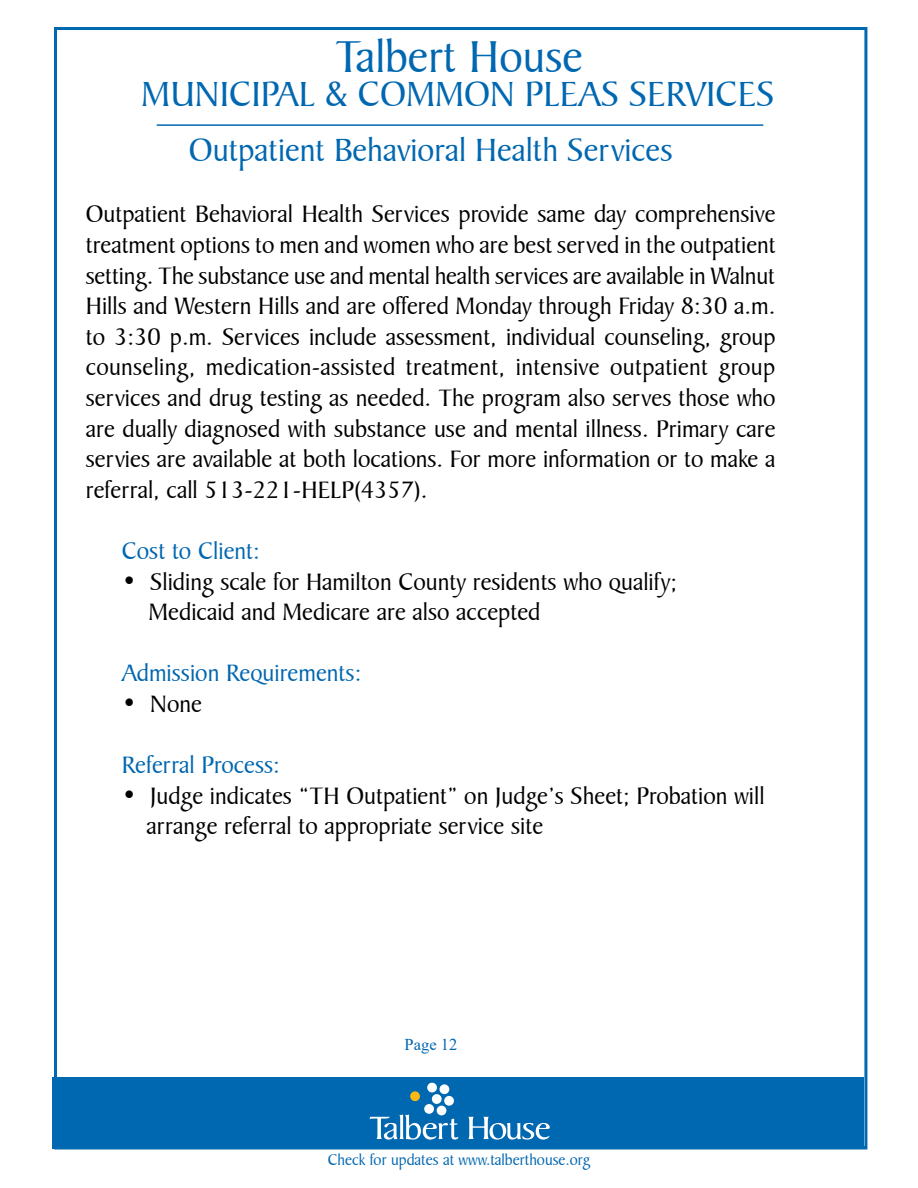
<style>
.page{position:relative;width:918px;height:1188px;background:#fff}
.page>*{position:absolute;margin:0;border:0;box-sizing:border-box;transform-origin:0 0}
.t1{font:48px "Baker Signet BT";color:#0067b1}
.t2{font:37.5px "Baker Signet BT";color:#0067b1}
.t3{font:34.5px "Baker Signet BT";color:#0067b1}
.t4{font:25.5px/30.6px "Baker Signet BT";color:#000}
.t5{font:25.5px "Baker Signet BT";color:#0067b1}
.t6{font:16.5px "Baker Signet BT";color:#0067b1}
.t7{font:16.5px "Times New Roman";color:#0067b1}
</style>
<div class="page">
<div style="left:53px;top:1077px;width:811px;height:72px;background:#0067b1"></div>
<hr style="left:157px;top:124px;width:606px;height:2px;background:#0067b1">
<svg style="left:468px;top:1117px;width:82px;height:23px"></svg>
<div style="left:444px;top:1096px;width:10px;height:10px;background:#fff;border-radius:50%"></div>
<div style="left:440px;top:1084px;width:9px;height:10px;background:#fff;border-radius:50%"></div>
<div style="left:437px;top:1106px;width:9px;height:9px;background:#fff;border-radius:50%"></div>
<div style="left:432px;top:1094px;width:10px;height:10px;background:#fff;border-radius:50%"></div>
<div style="left:427px;top:1083px;width:10px;height:9px;background:#fff;border-radius:50%"></div>
<div style="left:424px;top:1104px;width:10px;height:10px;background:#fff;border-radius:50%"></div>
<div style="left:410px;top:1091px;width:10px;height:10px;background:#fdb913;border-radius:50%"></div>
<svg style="left:369px;top:1115px;width:89px;height:25px"></svg>
<h1 class="t1" style="left:335px;top:28px;width:249px">Talbert House</h1>
<h2 class="t2" style="left:141px;top:71px;width:635px">MUNICIPAL &amp; COMMON PLEAS SERVICES</h2>
<h3 class="t3" style="left:189px;top:130px;width:485px">Outpatient Behavioral Health Services</h3>
<p class="t4" style="left:86px;top:199px;width:692px;text-align:justify">Outpatient Behavioral Health Services provide same day comprehensive treatment options to men and women who are best served in the outpatient setting. The substance use and mental health services are available in Walnut Hills and Western Hills and are offered Monday through Friday 8:30 a.m. to 3:30 p.m. Services include assessment, individual counseling, group counseling, medication-assisted treatment, intensive outpatient group services and drug testing as needed. The program also serves those who are dually diagnosed with substance use and mental illness. Primary care servies are available at both locations. For more information or to make a referral, call 513-221-HELP(4357).</p>
<p class="t5" style="left:122px;top:536px;width:140px">Cost to Client:</p>
<p class="t4" style="left:149px;top:566px;width:530px;text-indent:-27px">• Sliding scale for Hamilton County residents who qualify;<br>Medicaid and Medicare are also accepted</p>
<p class="t5" style="left:122px;top:658px;width:241px">Admission Requirements:</p>
<p class="t4" style="left:122px;top:689px;width:82px">• None</p>
<p class="t5" style="left:122px;top:750px;width:160px">Referral Process:</p>
<p class="t4" style="left:146px;top:781px;width:620px;text-indent:-25px">• Judge indicates “TH Outpatient” on Judge’s Sheet; Probation will arrange referral to appropriate service site</p>
<p class="t7" style="left:405px;top:1032px;width:54px">Page 12</p>
<p class="t6" style="left:328px;top:1150px;width:264px">Check for updates at www.talberthouse.org</p>
</div>
